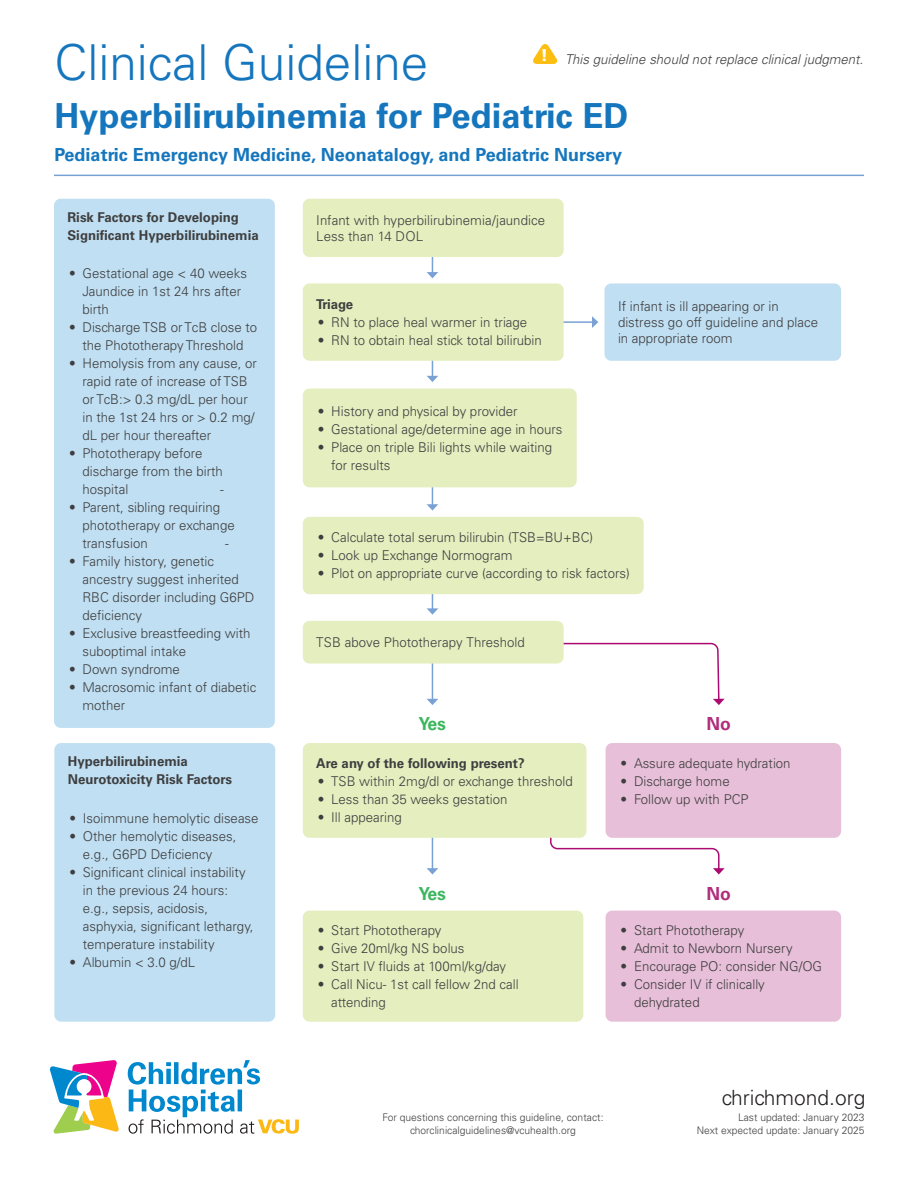
<style>
.page{position:relative;width:918px;height:1188px;background:#fff}
.page>*{position:absolute;margin:0;border:0;box-sizing:border-box;transform-origin:0 0}
.t1{font:300 49.5px "Univers LT Std";color:#1576bd}
.t2{font:700 34.5px "Univers LT Std";color:#1576bd}
.t3{font:300 21px "Univers LT Std";color:#231f20}
.t4{font:700 18px "Univers LT Std";color:#1576bd}
.t5{font:700 18px "Univers LT Std";letter-spacing:-.08em;color:#3cb65e}
.t6{font:700 18px "Univers LT Std";color:#b12d7c}
.t7{font:300 13.5px/18px "Univers LT Std";color:#3e3e3f}
.t8{font:700 13.5px/18px "Univers LT Std";color:#3e3e3f}
.t9{font:italic 300 13.5px "Univers LT Std";color:#3e3e3f}
.t10{font:300 10.5px/12.6px "Univers LT Std";color:#3e3e3f;text-align:center}
</style>
<div class="page">
<svg style="left:550px;top:808px;width:175px;height:66px"></svg>
<svg style="left:548px;top:487px;width:177px;height:218px"></svg>
<hr style="left:54px;top:175px;width:810px;height:1px;background:#79a1d4">
<svg style="left:533px;top:44px;width:25px;height:20px"></svg>
<svg style="left:50px;top:1060px;width:69px;height:74px"></svg>
<svg style="left:128px;top:1060px;width:171px;height:74px"></svg>
<hr style="left:556px;top:321px;width:37px;height:2px;background:#79a1d4">
<svg style="left:592px;top:316px;width:6px;height:12px"></svg>
<hr style="left:432px;top:236px;width:1px;height:37px;background:#79a1d4">
<svg style="left:427px;top:272px;width:11px;height:6px"></svg>
<hr style="left:432px;top:339px;width:1px;height:38px;background:#79a1d4">
<svg style="left:427px;top:376px;width:11px;height:6px"></svg>
<hr style="left:432px;top:468px;width:1px;height:37px;background:#79a1d4">
<svg style="left:427px;top:504px;width:11px;height:7px"></svg>
<hr style="left:432px;top:572px;width:1px;height:37px;background:#79a1d4">
<svg style="left:427px;top:608px;width:11px;height:7px"></svg>
<hr style="left:432px;top:658px;width:1px;height:42px;background:#79a1d4">
<svg style="left:427px;top:699px;width:11px;height:6px"></svg>
<hr style="left:432px;top:832px;width:1px;height:37px;background:#79a1d4">
<svg style="left:427px;top:868px;width:11px;height:6px"></svg>
<div style="left:54px;top:199px;width:221px;height:529px;background:#c0dff2;border-radius:7px"></div>
<div style="left:54px;top:743px;width:221px;height:279px;background:#c0dff2;border-radius:7px"></div>
<div style="left:303px;top:743px;width:283px;height:95px;background:#e4eebf;border-radius:7px"></div>
<div style="left:303px;top:911px;width:280px;height:111px;background:#e4eebf;border-radius:7px"></div>
<div style="left:606px;top:743px;width:235px;height:95px;background:#e7bfd8;border-radius:7px"></div>
<div style="left:606px;top:911px;width:235px;height:111px;background:#e7bfd8;border-radius:7px"></div>
<div style="left:605px;top:283px;width:236px;height:78px;background:#c0dff2;border-radius:7px"></div>
<div style="left:303px;top:199px;width:261px;height:58px;background:#e4eebf;border-radius:7px"></div>
<div style="left:303px;top:283px;width:261px;height:78px;background:#e4eebf;border-radius:7px"></div>
<div style="left:303px;top:389px;width:274px;height:98px;background:#e4eebf;border-radius:7px"></div>
<div style="left:303px;top:517px;width:341px;height:77px;background:#e4eebf;border-radius:7px"></div>
<div style="left:303px;top:621px;width:261px;height:43px;background:#e4eebf;border-radius:7px"></div>
<h1 class="t1" style="left:54px;top:32px;width:376px">Clinical Guideline</h1>
<h2 class="t2" style="left:54px;top:95px;width:576px">Hyperbilirubinemia for Pediatric ED</h2>
<h3 class="t4" style="left:54px;top:144px;width:569px">Pediatric Emergency Medicine, Neonatalogy, and Pediatric Nursery</h3>
<p class="t9" style="left:541px;top:51px;width:324px"><sup>!</sup> This guideline should not replace clinical judgment.</p>
<p class="t8" style="left:68px;top:208px;width:193px">Risk Factors for Developing<br>Significant Hyperbilirubinemia</p>
<p class="t7" style="left:82px;top:264px;width:166px;text-indent:-13px">• Gestational age &lt; 40 weeks<br>Jaundice in 1st 24 hrs after birth</p>
<p class="t7" style="left:69px;top:318px;width:190px;text-align:center">• Discharge TSB or TcB close to the Phototherapy Threshold</p>
<p class="t7" style="left:82px;top:354px;width:176px;text-indent:-13px">• Hemolysis from any cause, or rapid rate of increase of TSB or TcB:&gt; 0.3 mg/dL per hour in the 1st 24 hrs or &gt; 0.2 mg/ dL per hour thereafter</p>
<p class="t7" style="left:82px;top:444px;width:142px;text-indent:-13px">• Phototherapy before discharge from the birth hospital</p>
<p class="t7" style="left:220px;top:480px;width:5px">-</p>
<p class="t7" style="left:82px;top:498px;width:154px;text-indent:-13px">• Parent, sibling requiring phototherapy or exchange transfusion</p>
<p class="t7" style="left:225px;top:534px;width:5px">-</p>
<p class="t7" style="left:82px;top:552px;width:174px;text-indent:-13px">• Family history, genetic ancestry suggest inherited<br>RBC disorder including G6PD deficiency</p>
<p class="t7" style="left:82px;top:624px;width:170px;text-indent:-13px">• Exclusive breastfeeding with suboptimal intake</p>
<p class="t7" style="left:69px;top:660px;width:113px">• Down syndrome</p>
<p class="t7" style="left:82px;top:678px;width:175px;text-indent:-13px">• Macrosomic infant of diabetic mother</p>
<p class="t8" style="left:68px;top:753px;width:166px">Hyperbilirubinemia<br>Neurotoxicity Risk Factors</p>
<p class="t7" style="left:69px;top:809px;width:191px">• Isoimmune hemolytic disease</p>
<p class="t7" style="left:83px;top:827px;width:155px;text-indent:-13px">• Other hemolytic diseases, e.g., G6PD Deficiency</p>
<p class="t7" style="left:83px;top:863px;width:172px;text-indent:-13px">• Significant clinical instability in the previous 24 hours: e.g., sepsis, acidosis, asphyxia, significant lethargy, temperature instability</p>
<p class="t7" style="left:69px;top:953px;width:127px">• Albumin &lt; 3.0 g/dL</p>
<p class="t7" style="left:316px;top:212px;width:230px;line-height:16.2px">Infant with hyperbilirubinemia/jaundice<br>Less than 14 DOL</p>
<p class="t8" style="left:316px;top:295px;width:38px">Triage</p>
<p class="t7" style="left:318px;top:313px;width:211px">• RN to place heal warmer in triage</p>
<p class="t7" style="left:318px;top:331px;width:226px">• RN to obtain heal stick total bilirubin</p>
<p class="t7" style="left:318px;top:402px;width:201px">• History and physical by provider</p>
<p class="t7" style="left:318px;top:420px;width:246px">• Gestational age/determine age in hours</p>
<p class="t7" style="left:331px;top:438px;width:222px;text-indent:-13px">• Place on triple Bili lights while waiting for results</p>
<p class="t7" style="left:618px;top:298px;width:202px;line-height:16.2px">If infant is ill appearing or in distress go off guideline and place in appropriate room</p>
<p class="t7" style="left:318px;top:529px;width:277px">• Calculate total serum bilirubin (TSB=BU+BC)</p>
<p class="t7" style="left:318px;top:547px;width:196px">• Look up Exchange Normogram</p>
<p class="t7" style="left:318px;top:565px;width:313px">• Plot on appropriate curve (according to risk factors)</p>
<p class="t7" style="left:316px;top:633px;width:210px">TSB above Phototherapy Threshold</p>
<h3 class="t5" style="left:419px;top:713px;width:29px">Yes</h3>
<h3 class="t6" style="left:706px;top:713px;width:26px">No</h3>
<p class="t8" style="left:316px;top:755px;width:210px">Are any of the following present?</p>
<p class="t7" style="left:318px;top:773px;width:256px">• TSB within 2mg/dl or exchange threshold</p>
<p class="t7" style="left:318px;top:791px;width:191px">• Less than 35 weeks gestation</p>
<p class="t7" style="left:318px;top:809px;width:86px">• Ill appearing</p>
<p class="t7" style="left:621px;top:755px;width:172px">• Assure adequate hydration</p>
<p class="t7" style="left:621px;top:773px;width:111px">• Discharge home</p>
<p class="t7" style="left:621px;top:791px;width:130px">• Follow up with PCP</p>
<h3 class="t5" style="left:419px;top:883px;width:29px">Yes</h3>
<h3 class="t6" style="left:706px;top:883px;width:26px">No</h3>
<p class="t7" style="left:318px;top:921px;width:125px">• Start Phototherapy</p>
<p class="t7" style="left:318px;top:939px;width:148px">• Give 20ml/kg NS bolus</p>
<p class="t7" style="left:318px;top:957px;width:190px">• Start IV fluids at 100ml/kg/day</p>
<p class="t7" style="left:331px;top:975px;width:189px;text-indent:-13px">• Call Nicu- 1st call fellow 2nd call attending</p>
<p class="t7" style="left:621px;top:921px;width:125px">• Start Phototherapy</p>
<p class="t7" style="left:621px;top:939px;width:174px">• Admit to Newborn Nursery</p>
<p class="t7" style="left:621px;top:957px;width:203px">• Encourage PO: consider NG/OG</p>
<p class="t7" style="left:634px;top:975px;width:132px;text-indent:-13px">• Consider IV if clinically dehydrated</p>
<h3 class="t3" style="left:722px;top:1085px;width:145px">chrichmond.org</h3>
<p class="t10" style="left:382px;top:1111px;width:223px">For questions concerning this guideline, contact: chorclinicalguidelines@vcuhealth.org</p>
<p class="t10" style="left:697px;top:1111px;width:169px;text-align:right">Last updated: January 2023<br>Next expected update: January 2025</p>
</div>
